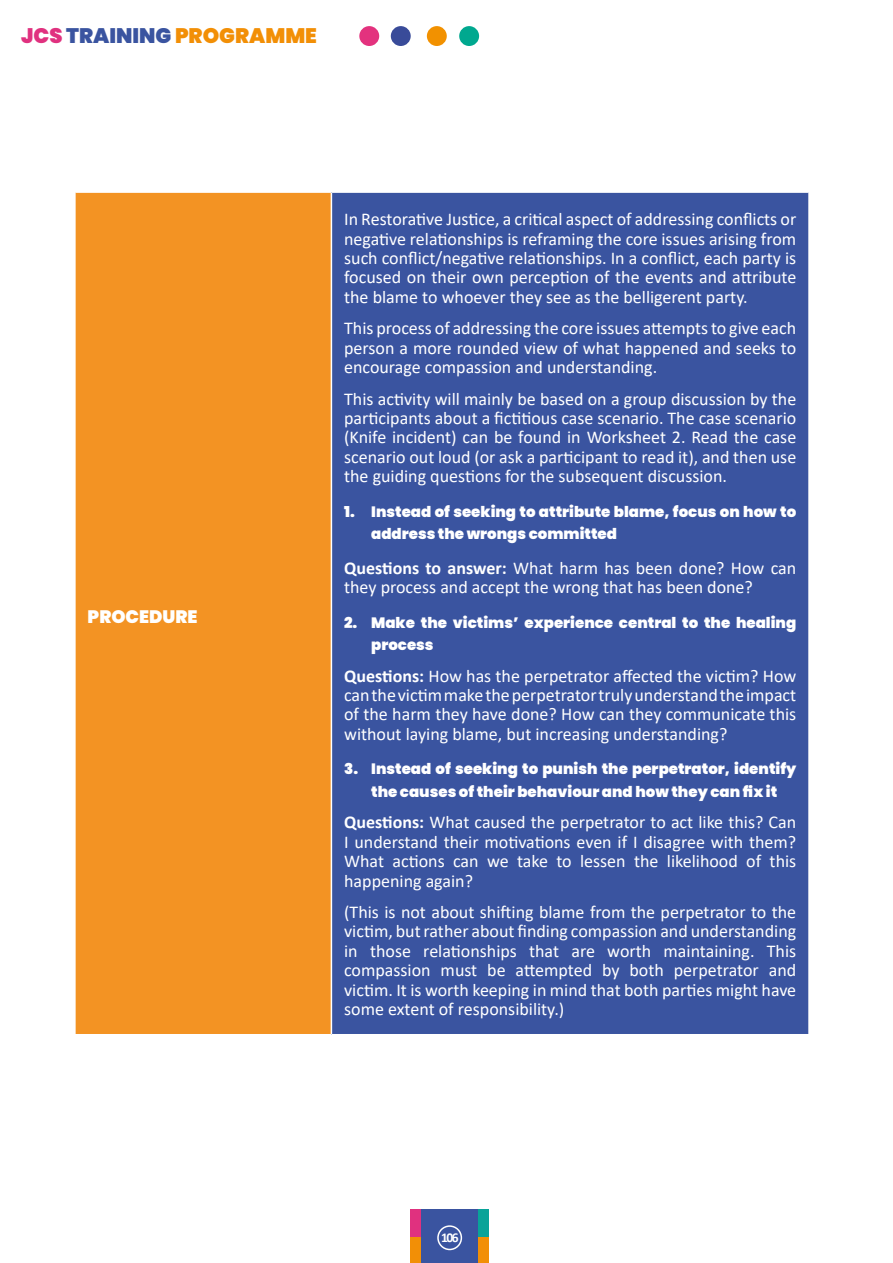
<style>
.page{position:relative;width:893px;height:1263px;background:#fff}
.page>*{position:absolute;margin:0;border:0;box-sizing:border-box;transform-origin:0 0}
.t1{font:900 21px "Poppins";color:#f28f06}
.t2{font:18px/19.4px "Calibri";color:#fff;text-align:justify}
.t3{font:900 18px "Poppins";color:#fff}
.t4{font:900 15px/22.5px "Poppins";color:#fff}
.t5{font:700 13.5px "Calibri";color:#fff}
.s1{color:#e0317f}
.s2{color:#3a54a0}
.s3{font-weight:700}
</style>
<div class="page">
<div style="left:421px;top:1209px;width:57px;height:54px;background:#3a54a0"></div>
<div style="left:411px;top:1209px;width:10px;height:54px;background:#e0317f"></div>
<div style="left:478px;top:1209px;width:11px;height:54px;background:#09a399"></div>
<div style="left:478px;top:1237px;width:11px;height:26px;background:#f28f06"></div>
<div style="left:411px;top:1237px;width:10px;height:26px;background:#f28f06"></div>
<div style="left:437px;top:1225px;width:25px;height:25px;border:2px solid #fff;border-radius:50%"></div>
<div style="left:459px;top:26px;width:20px;height:20px;background:#00a88f;border-radius:50%"></div>
<div style="left:427px;top:26px;width:20px;height:20px;background:#f29100;border-radius:50%"></div>
<div style="left:391px;top:26px;width:20px;height:20px;background:#394b99;border-radius:50%"></div>
<div style="left:359px;top:26px;width:20px;height:20px;background:#e3327e;border-radius:50%"></div>
<div style="left:75px;top:192px;width:256px;height:843px;background:#f39323"></div>
<div style="left:331px;top:192px;width:478px;height:843px;background:#3a54a0"></div>
<hr style="left:74px;top:191px;width:257px;height:2px;background:#fff">
<hr style="left:331px;top:191px;width:479px;height:2px;background:#fff">
<hr style="left:74px;top:1034px;width:257px;height:1px;background:#fff">
<hr style="left:331px;top:1034px;width:479px;height:1px;background:#fff">
<hr style="left:808px;top:193px;width:2px;height:841px;background:#fff">
<hr style="left:74px;top:193px;width:2px;height:841px;background:#fff">
<hr style="left:331px;top:193px;width:1px;height:841px;background:#fff">
<p class="t1" style="left:21px;top:24px;width:297px"><span class="s1">JCS</span> <span class="s2">TRAINING</span> PROGRAMME</p>
<p class="t3" style="left:88px;top:606px;width:111px">PROCEDURE</p>
<p class="t2" style="left:344px;top:209px;width:454px">In Restorative Justice, a critical aspect of addressing conflicts or negative relationships is reframing the core issues arising from such conflict/negative relationships. In a conflict, each party is focused on their own perception of the events and attribute the blame to whoever they see as the belligerent party.</p>
<p class="t2" style="left:344px;top:318px;width:454px">This process of addressing the core issues attempts to give each person a more rounded view of what happened and seeks to encourage compassion and understanding.</p>
<p class="t2" style="left:344px;top:388px;width:454px">This activity will mainly be based on a group discussion by the participants about a fictitious case scenario. The case scenario (Knife incident) can be found in Worksheet 2. Read the case scenario out loud (or ask a participant to read it), and then use the guiding questions for the subsequent discussion.</p>
<p class="t4" style="left:371px;top:500px;width:427px;text-indent:-27px">1. Instead of seeking to attribute blame, focus on how to address the wrongs committed</p>
<p class="t2" style="left:344px;top:558px;width:454px"><span class="s3">Questions to answer:</span> What harm has been done? How can they process and accept the wrong that has been done?</p>
<p class="t4" style="left:371px;top:611px;width:427px;text-indent:-27px">2. Make the victims’ experience central to the healing process</p>
<p class="t2" style="left:344px;top:665px;width:454px"><span class="s3">Questions:</span> How has the perpetrator affected the victim? How can the victim make the perpetrator truly understand the impact of the harm they have done? How can they communicate this without laying blame, but increasing understanding?</p>
<p class="t4" style="left:344px;top:758px;width:454px;text-align:center">3. Instead of seeking to punish the perpetrator, identify the causes of their behaviour and how they can fix it</p>
<p class="t2" style="left:344px;top:812px;width:454px"><span class="s3">Questions:</span> What caused the perpetrator to act like this? Can I understand their motivations even if I disagree with them?<br>What actions can we take to lessen the likelihood of this happening again?</p>
<p class="t2" style="left:344px;top:902px;width:454px">(This is not about shifting blame from the perpetrator to the victim, but rather about finding compassion and understanding in those relationships that are worth maintaining. This compassion must be attempted by both perpetrator and victim. It is worth keeping in mind that both parties might have some extent of responsibility.)</p>
<p class="t5" style="left:441px;top:1227px;width:19px">106</p>
</div>
